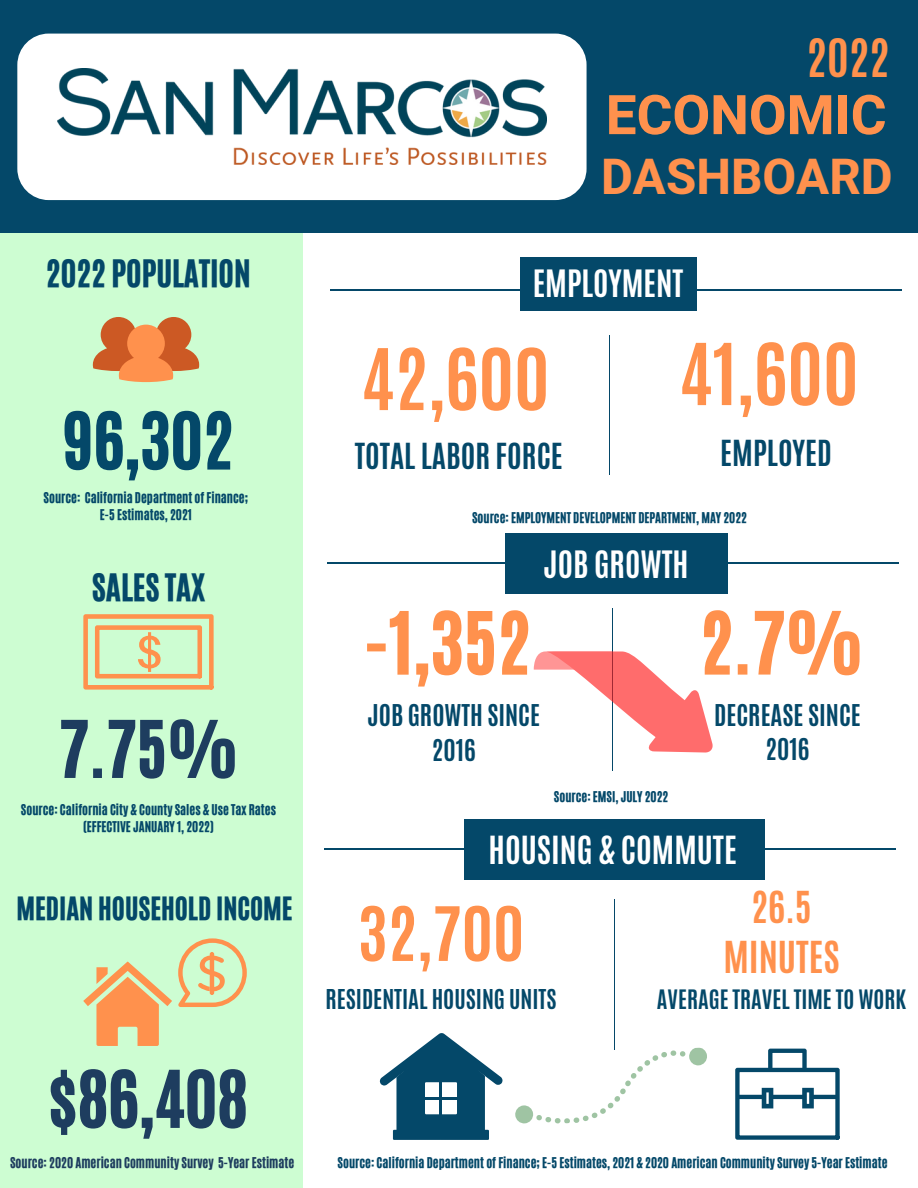
<style>
.page{position:relative;width:918px;height:1188px;background:#fff}
.page>*{position:absolute;margin:0;border:0;box-sizing:border-box;transform-origin:0 0}
.t1{font:700 72.45px "Antonio";color:#ff914d}
.t2{font:72px "CA Generated";color:#ff914d}
.t3{font:700 72px "Antonio";color:#ff914d}
.t4{font:65.7px "CA Generated";color:#1e3d5f}
.t5{font:65.7px "CA Generated";color:#044869}
.t6{font:700 63.6px "Antonio";color:#ff914d}
.t7{font:700 54.75px "Heebo";color:#ff914d}
.t8{font:700 49.05px "Heebo";color:#ff914d}
.t9{font:700 44.1px "Antonio";color:#ff914d}
.t10{font:700 36.75px/50.8px "Antonio";color:#ff914d;text-align:center}
.t11{font:700 32.4px "Antonio";color:#fff}
.t12{font:31.8px "CA Generated";color:#044869}
.t13{font:700 31.5px "Antonio";color:#fff}
.t14{font:700 30px "Antonio";color:#044869}
.t15{font:27px "CA Generated";color:#044869}
.t16{font:700 25.05px/34.7px "Antonio";color:#044869;text-align:center}
.t17{font:700 22.8px "Antonio";color:#044869}
.t18{font:700 22.35px "Antonio";color:#044869}
.t19{font:12.6px "CA Generated";color:#1e3d5f}
.t20{font:12.45px/17.4px "CA Generated";color:#044869;text-align:center}
</style>
<div class="page">
<div style="left:0;top:8px;width:302px;height:1180px;background:#cdfdd2"></div>
<div style="left:0;top:0;width:918px;height:233px;background:#044869"></div>
<div style="left:17px;top:34px;width:570px;height:166px;background:#fff;border-radius:31px"></div>
<hr style="left:330px;top:289px;width:572px;height:2px;background:#044869">
<div style="left:520px;top:257px;width:177px;height:54px;background:#044869"></div>
<hr style="left:327px;top:562px;width:572px;height:2px;background:#044869">
<div style="left:505px;top:533px;width:223px;height:61px;background:#044869"></div>
<hr style="left:612px;top:608px;width:1px;height:163px;background:#044869">
<hr style="left:609px;top:336px;width:1px;height:139px;background:#044869">
<hr style="left:324px;top:848px;width:572px;height:2px;background:#044869">
<div style="left:464px;top:819px;width:300px;height:61px;background:#044869"></div>
<svg style="left:735px;top:1049px;width:105px;height:91px"></svg>
<hr style="left:771px;top:1095px;width:35px;height:4px;background:#044869">
<hr style="left:811px;top:1095px;width:28px;height:4px;background:#044869">
<svg style="left:380px;top:1033px;width:122px;height:107px"></svg>
<div style="left:689px;top:1047px;width:18px;height:19px;background:#9fc4a3;border-radius:50%"></div>
<div style="left:515px;top:1105px;width:19px;height:19px;background:#9fc4a3;border-radius:50%"></div>
<svg style="left:536px;top:1050px;width:150px;height:74px"></svg>
<hr style="left:614px;top:899px;width:1px;height:150px;background:#044869">
<svg style="left:93px;top:317px;width:106px;height:65px"></svg>
<svg style="left:534px;top:652px;width:178px;height:101px"></svg>
<img style="left:57px;top:69px;width:490px;height:96px">
<svg style="left:83px;top:962px;width:89px;height:84px"></svg>
<svg style="left:178px;top:938px;width:69px;height:69px"></svg>
<svg style="left:83px;top:614px;width:131px;height:76px"></svg>
<h3 class="t12" style="left:46px;top:250px;width:206px">2022 POPULATION</h3>
<h3 class="t5" style="left:63px;top:394px;width:172px">96,302</h3>
<p class="t20" style="left:44px;top:489px;width:206px">Source: California Department of Finance;<br>E-5 Estimates, 2021</p>
<h3 class="t12" style="left:92px;top:565px;width:115px">SALES TAX</h3>
<h3 class="t4" style="left:59px;top:702px;width:181px">7.75%</h3>
<p class="t20" style="left:21px;top:801px;width:257px">Source: California City &amp; County Sales &amp; Use Tax Rates (EFFECTIVE JANUARY 1, 2022)</p>
<h3 class="t15" style="left:17px;top:889px;width:278px">MEDIAN HOUSEHOLD INCOME</h3>
<h3 class="t4" style="left:49px;top:1052px;width:201px">$86,408</h3>
<p class="t19" style="left:10px;top:1153px;width:286px">Source: 2020 American Community Survey 5-Year Estimate</p>
<h3 class="t9" style="left:807px;top:27px;width:85px">2022</h3>
<h3 class="t7" style="left:606px;top:77px;width:282px">ECONOMIC</h3>
<h3 class="t8" style="left:601px;top:143px;width:293px">DASHBOARD</h3>
<h3 class="t13" style="left:533px;top:261px;width:152px">EMPLOYMENT</h3>
<h2 class="t3" style="left:361px;top:328px;width:190px">42,600</h2>
<h3 class="t14" style="left:355px;top:435px;width:209px">TOTAL LABOR FORCE</h3>
<h1 class="t1" style="left:679px;top:322px;width:181px">41,600</h1>
<h3 class="t14" style="left:720px;top:431px;width:113px">EMPLOYED</h3>
<p class="t20" style="left:472px;top:509px;width:276px">Source: EMPLOYMENT DEVELOPMENT DEPARTMENT, MAY 2022</p>
<h2 class="t2" style="left:365px;top:591px;width:167px">-1,352</h2>
<h3 class="t13" style="left:544px;top:542px;width:146px">JOB GROWTH</h3>
<h3 class="t16" style="left:368px;top:698px;width:174px">JOB GROWTH SINCE<br>2016</h3>
<p class="t20" style="left:554px;top:788px;width:116px">Source: EMSI, JULY 2022</p>
<h2 class="t2" style="left:700px;top:591px;width:165px">2.7%</h2>
<h3 class="t16" style="left:714px;top:698px;width:148px">DECREASE SINCE<br>2016</h3>
<h3 class="t11" style="left:489px;top:827px;width:250px">HOUSING &amp; COMMUTE</h3>
<h3 class="t6" style="left:358px;top:888px;width:168px">32,700</h3>
<h3 class="t17" style="left:326px;top:982px;width:233px">RESIDENTIAL HOUSING UNITS</h3>
<h3 class="t10" style="left:723px;top:882px;width:118px">26.5<br>MINUTES</h3>
<h3 class="t18" style="left:657px;top:983px;width:251px">AVERAGE TRAVEL TIME TO WORK</h3>
<p class="t20" style="left:338px;top:1154px;width:551px">Source: California Department of Finance; E-5 Estimates, 2021 &amp; 2020 American Community Survey 5-Year Estimate</p>
</div>
